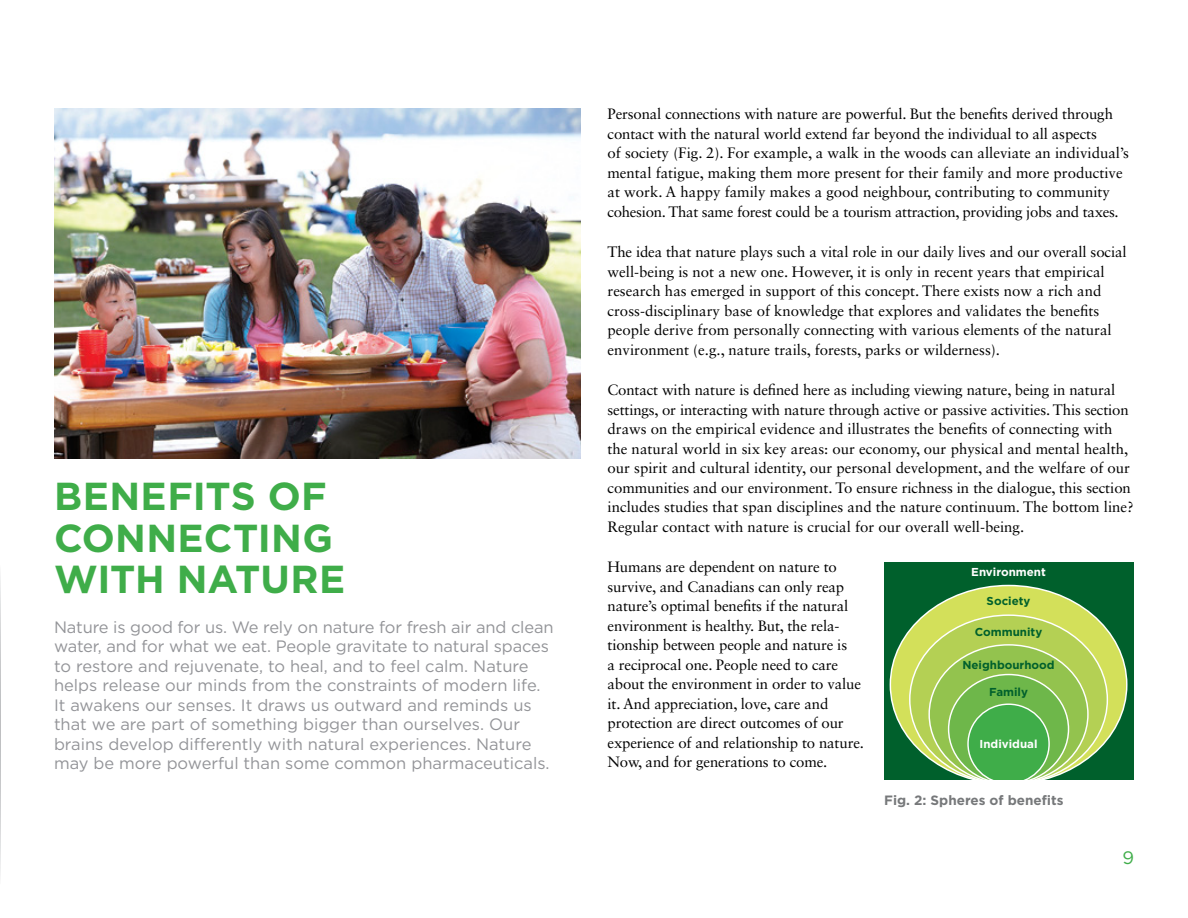
<style>
.page{position:relative;width:1188px;height:918px;background:#fff}
.page>*{position:absolute;margin:0;border:0;box-sizing:border-box;transform-origin:0 0}
.t1{font:700 39px/41.2px "Gotham";letter-spacing:.005em;color:#3fad49}
.t2{font:18px "Gotham";color:#3fad49}
.Section_Intro_Paragr{font:16.5px/19.5px "Gotham";color:#939498}
.Main_Paragraph{font:15px/19.5px "Sabon LT Std";letter-spacing:-.005em;color:#000}
.t3{font:700 13.5px "Gotham";color:#76787a}
.t4{font:700 11.55px "Gotham";color:#00602c}
.t5{font:700 11.55px "Gotham";color:#fff}
</style>
<div class="page">
<div style="left:884px;top:562px;width:250px;height:217px;background:#00602c"></div>
<svg style="left:890px;top:585px;width:238px;height:155px"></svg>
<svg style="left:909px;top:614px;width:199px;height:165px"></svg>
<img style="left:54px;top:108px;width:526px;height:351px">
<h1 class="t1" style="left:54px;top:476px;width:293px">BENEFITS OF<br>CONNECTING<br>WITH NATURE</h1>
<p class="Section_Intro_Paragr" style="left:54px;top:617px;width:501px">Nature is good for us. We rely on nature for fresh air and clean water, and for what we eat. People gravitate to natural spaces to restore and rejuvenate, to heal, and to feel calm. Nature helps release our minds from the constraints of modern life.<br>It awakens our senses. It draws us outward and reminds us that we are part of something bigger than ourselves. Our brains develop differently with natural experiences. Nature may be more powerful than some common pharmaceuticals.</p>
<p class="Main_Paragraph" style="left:608px;top:104px;width:523px">Personal connections with nature are powerful. But the benefits derived through contact with the natural world extend far beyond the individual to all aspects<br>of society (Fig. 2). For example, a walk in the woods can alleviate an individual’s mental fatigue, making them more present for their family and more productive at work. A happy family makes a good neighbour, contributing to community cohesion. That same forest could be a tourism attraction, providing jobs and taxes.</p>
<p class="Main_Paragraph" style="left:608px;top:242px;width:521px">The idea that nature plays such a vital role in our daily lives and our overall social well-being is not a new one. However, it is only in recent years that empirical research has emerged in support of this concept. There exists now a rich and cross-disciplinary base of knowledge that explores and validates the benefits people derive from personally connecting with various elements of the natural environment (e.g., nature trails, forests, parks or wilderness).</p>
<p class="Main_Paragraph" style="left:608px;top:380px;width:528px">Contact with nature is defined here as including viewing nature, being in natural settings, or interacting with nature through active or passive activities. This section draws on the empirical evidence and illustrates the benefits of connecting with the natural world in six key areas: our economy, our physical and mental health, our spirit and cultural identity, our personal development, and the welfare of our communities and our environment. To ensure richness in the dialogue, this section includes studies that span disciplines and the nature continuum. The bottom line?<br>Regular contact with nature is crucial for our overall well-being.</p>
<p class="Main_Paragraph" style="left:608px;top:557px;width:258px">Humans are dependent on nature to survive, and Canadians can only reap nature’s optimal benefits if the natural environment is healthy. But, the rela&shy;tionship between people and nature is<br>a reciprocal one. People need to care about the environment in order to value it. And appreciation, love, care and protection are direct outcomes of our experience of and relationship to nature.<br>Now, and for generations to come.</p>
<p class="t5" style="left:971px;top:565px;width:76px">Environment</p>
<p class="t4" style="left:987px;top:594px;width:45px">Society</p>
<p class="t4" style="left:975px;top:625px;width:69px">Community</p>
<p class="t4" style="left:962px;top:658px;width:94px">Neighbourhood</p>
<p class="t4" style="left:989px;top:684px;width:40px">Family</p>
<p class="t5" style="left:980px;top:737px;width:59px">Individual</p>
<p class="t3" style="left:884px;top:792px;width:181px">Fig. 2: Spheres of benefits</p>
<p class="t2" style="left:1122px;top:846px;width:13px">9</p>
</div>
